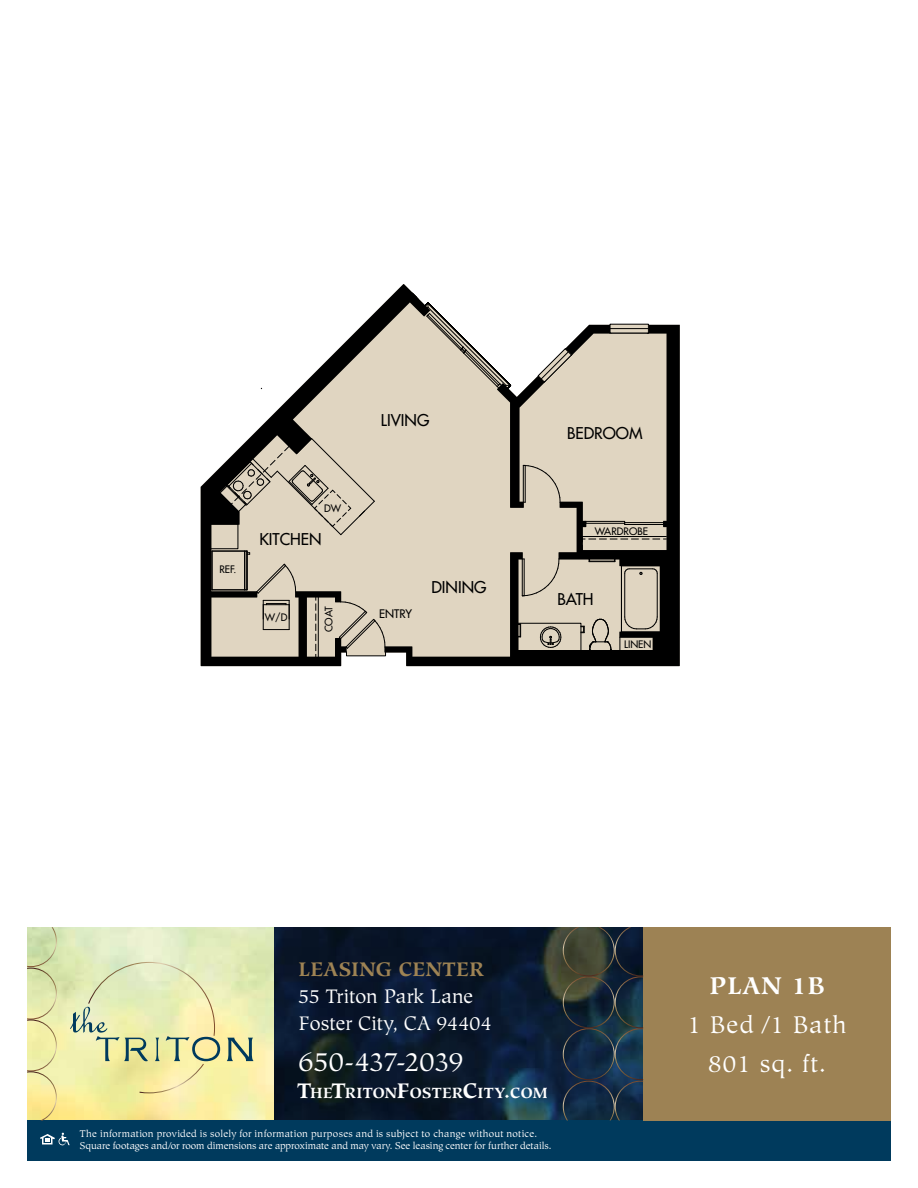
<style>
.page{position:relative;width:918px;height:1188px;background:#fff}
.page>*{position:absolute;margin:0;border:0;box-sizing:border-box;transform-origin:0 0}
.t1{font:27.15px "Hiroshige";letter-spacing:-.01em;color:#fff}
.t2{font:24px/39px "Hiroshige";letter-spacing:.05em;color:#fff;text-align:center}
.t3{font:700 24px "Hiroshige";letter-spacing:.05em;color:#fff}
.t4{font:19.5px/27px "Hiroshige";color:#fff}
.t5{font:700 19.5px "Hiroshige";letter-spacing:.01em;color:#9e8354}
.t6{font:15.9px "Futura";color:#000}
.t7{font:700 14.7px "Hiroshige";letter-spacing:.015em;color:#fff}
.t8{font:11.55px "Futura";color:#000}
.t9{font:10.05px "Futura";color:#000}
.t10{font:9.75px/12px "Hiroshige";letter-spacing:.015em;color:#fff}
.s1{font-size:21px}
</style>
<div class="page">
<svg style="left:273px;top:927px;width:290px;height:193px;background:#0c1b2e"></svg>
<svg style="left:227px;top:1037px;width:26px;height:24px"></svg>
<svg style="left:70px;top:962px;width:150px;height:131px;background:#e1e4ab"></svg>
<div style="left:27px;top:1120px;width:864px;height:41px;background:#003a5d"></div>
<svg style="left:40px;top:1133px;width:30px;height:12px"></svg>
<div style="left:643px;top:927px;width:248px;height:193px;background:#9d8254"></div>
<svg style="left:563px;top:927px;width:80px;height:193px;background:#20323f"></svg>
<svg style="left:27px;top:927px;width:30px;height:193px;background:#e2e2a1"></svg>
<svg style="left:201px;top:284px;width:228px;height:382px"></svg>
<svg style="left:384px;top:325px;width:296px;height:341px;background:#b5ac9c"></svg>
<hr style="left:610px;top:333px;width:39px;height:1px;background:#000">
<hr style="left:657px;top:573px;width:1px;height:44px;background:#000">
<hr style="left:624px;top:573px;width:1px;height:44px;background:#000">
<svg style="left:624px;top:617px;width:34px;height:13px"></svg>
<svg style="left:624px;top:569px;width:34px;height:6px"></svg>
<hr style="left:621px;top:632px;width:39px;height:1px;background:#000">
<hr style="left:621px;top:566px;width:1px;height:66px;background:#000">
<hr style="left:621px;top:565px;width:39px;height:1px;background:#000">
<hr style="left:660px;top:566px;width:1px;height:66px;background:#000">
<svg style="left:620px;top:637px;width:1px;height:14px"></svg>
<svg style="left:522px;top:559px;width:37px;height:38px"></svg>
<hr style="left:522px;top:559px;width:1px;height:37px;background:#000">
<hr style="left:625px;top:524px;width:39px;height:1px;background:#000">
<hr style="left:625px;top:522px;width:39px;height:1px;background:#000">
<hr style="left:586px;top:523px;width:39px;height:1px;background:#000">
<hr style="left:586px;top:521px;width:39px;height:1px;background:#000">
<svg style="left:339px;top:602px;width:46px;height:46px;background:#c6bcaa"></svg>
<svg style="left:263px;top:600px;width:27px;height:30px"></svg>
<svg style="left:257px;top:564px;width:39px;height:29px"></svg>
<hr style="left:244px;top:551px;width:1px;height:39px;background:#000">
<hr style="left:212px;top:551px;width:35px;height:1px;background:#000">
<hr style="left:245px;top:551px;width:1px;height:39px;background:#000">
<hr style="left:212px;top:590px;width:35px;height:1px;background:#000">
<hr style="left:247px;top:551px;width:1px;height:39px;background:#000">
<hr style="left:212px;top:551px;width:1px;height:39px;background:#000">
<svg style="left:540px;top:627px;width:21px;height:21px"></svg>
<svg style="left:589px;top:559px;width:27px;height:3px"></svg>
<svg style="left:519px;top:625px;width:2px;height:13px"></svg>
<svg style="left:581px;top:619px;width:31px;height:32px"></svg>
<svg style="left:410px;top:292px;width:8px;height:8px"></svg>
<div style="left:206px;top:524px;width:32px;height:25px;border:1px solid #000"></div>
<div style="left:517px;top:623px;width:64px;height:28px;border:1px solid #000"></div>
<hr style="left:318px;top:597px;width:1px;height:61px;background:#000">
<svg style="left:316px;top:597px;width:1px;height:61px"></svg>
<hr style="left:582px;top:536px;width:85px;height:1px;background:#000">
<svg style="left:582px;top:537px;width:85px;height:14px"></svg>
<svg style="left:220px;top:438px;width:155px;height:97px;background:#b7af9f"></svg>
<svg style="left:613px;top:326px;width:34px;height:5px"></svg>
<hr style="left:610px;top:328px;width:38px;height:1px;background:#000">
<svg style="left:425px;top:303px;width:188px;height:205px"></svg>
<p class="t9" style="left:219px;top:563px;width:18px">REF.</p>
<p class="t9" style="left:324px;top:501px;width:19px">DW</p>
<h3 class="t6" style="left:259px;top:529px;width:64px">KITCHEN</h3>
<p class="t9" style="left:265px;top:611px;width:24px">W/D</p>
<p class="t9" style="left:322px;top:632px;width:27px;rotate:-90deg">COAT</p>
<h3 class="t6" style="left:381px;top:409px;width:50px">LIVING</h3>
<p class="t8" style="left:379px;top:607px;width:34px">ENTRY</p>
<h3 class="t6" style="left:431px;top:577px;width:57px">DINING</h3>
<h3 class="t6" style="left:567px;top:422px;width:77px">BEDROOM</h3>
<p class="t9" style="left:595px;top:524px;width:55px">WARDROBE</p>
<h3 class="t6" style="left:557px;top:588px;width:38px">BATH</h3>
<p class="t9" style="left:624px;top:638px;width:29px">LINEN</p>
<h3 class="t5" style="left:299px;top:958px;width:187px">LEASING CENTER</h3>
<h3 class="t4" style="left:299px;top:983px;width:195px">55 Triton Park Lane<br>Foster City, CA 94404</h3>
<h1 class="t1" style="left:299px;top:1046px;width:166px">650-437-2039</h1>
<h3 class="t7" style="left:297px;top:1084px;width:252px"><span class="s1">T</span>HE<span class="s1">T</span>RITON<span class="s1">F</span>OSTER<span class="s1">C</span>ITY<span class="s1">.</span>COM</h3>
<p class="t10" style="left:80px;top:1128px;width:473px">The information provided is solely for information purposes and is subject to change without notice.<br>Square footages and/or room dimensions are approximate and may vary. See leasing center for further details.</p>
<h2 class="t3" style="left:709px;top:971px;width:117px">PLAN 1B</h2>
<h2 class="t2" style="left:687px;top:1006px;width:161px">1 Bed /1 Bath<br>801 sq. ft.</h2>
</div>
